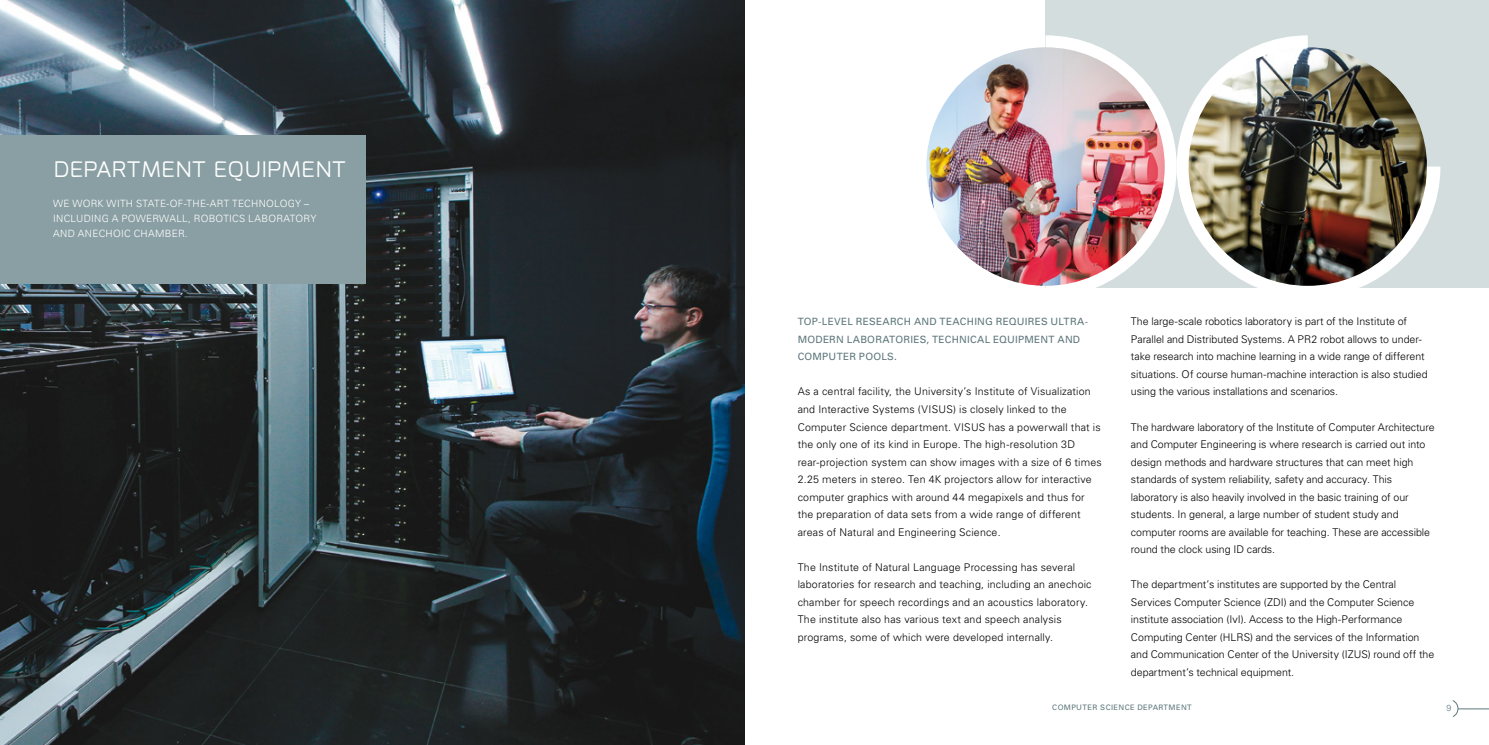
<style>
.page{position:relative;width:1489px;height:745px;background:#fff}
.page>*{position:absolute;margin:0;border:0;box-sizing:border-box;transform-origin:0 0}
.t1{font:300 27.5px "Exo";color:#fff}
.t2{font:300 10.62px/17.5px "Univers";color:#000}
.t3{font:10px/17.5px "Univers";letter-spacing:.025em;color:#5d767b}
.t4{font:300 10px/15px "Univers";letter-spacing:.025em;color:#fff}
.t5{font:300 8.75px "Univers";color:#5d767b}
.t6{font:7.5px "Univers";letter-spacing:.05em;color:#5d767b}
</style>
<div class="page">
<hr style="left:1457px;top:708px;width:31px;height:1px;background:#5d767b">
<svg style="left:1452px;top:700px;width:5px;height:16px"></svg>
<img style="left:0;top:0;width:744px;height:744px">
<div style="left:0;top:135px;width:365px;height:149px;background:#8a9fa3"></div>
<div style="left:1045px;top:0;width:443px;height:287px;background:#d3ddde"></div>
<img style="left:926px;top:47px;width:238px;height:238px;border-radius:119px">
<img style="left:1045px;top:35px;width:395px;height:253px">
<img style="left:1188px;top:47px;width:238px;height:238px;border-radius:119px">
<h1 class="t1" style="left:53px;top:149px;width:295px">department equipment</h1>
<p class="t4" style="left:53px;top:195px;width:265px">WE WORK WITH STATE-OF-THE-ART TECHNOLOGY –<br>INCLUDING A POWERWALL, ROBOTICS LABORATORY<br>AND ANECHOIC CHAMBER.</p>
<p class="t3" style="left:797px;top:313px;width:184px">TOP-LEVEL RESEARCH AN D TEACHING</p>
<p class="t3" style="left:797px;top:313px;width:292px;text-indent:198px">REQUI RES ULTRA-<br>MODERN LABORATORI ES, TECHNICAL EQUI PMENT AN D<br>COMPUTER POOLS.</p>
<p class="t2" style="left:797px;top:382px;width:305px">As a central facility, the University’s Institute of Visualization and Interactive Systems (VISUS) is closely linked to the Computer Science department. VISUS has a powerwall that is the only one of its kind in Europe. The high-resolution 3D rear-projection system can show images with a size of 6 times 2.25 meters in stereo. Ten 4K projectors allow for interactive computer graphics with around 44 megapixels and thus for the preparation of data sets from a wide range of different areas of Natural and Engineering Science.</p>
<p class="t2" style="left:797px;top:557px;width:295px">The Institute of Natural Language Processing has several laboratories for research and teaching, including an anechoic chamber for speech recordings and an acoustics laboratory.<br>The institute also has various text and speech analysis programs, some of which were developed internally.</p>
<p class="t2" style="left:1130px;top:312px;width:298px">The large-scale robotics laboratory is part of the Institute of Parallel and Distributed Systems. A PR2 robot allows to under&shy;take research into machine learning in a wide range of different situations. Of course human-machine interaction is also studied using the various installations and scenarios.</p>
<p class="t2" style="left:1130px;top:417px;width:305px">The hardware laboratory of the Institute of Computer Architecture and Computer Engineering is where research is carried out into design methods and hardware structures that can meet high standards of system reliability, safety and accuracy. This laboratory is also heavily involved in the basic training of our students. In general, a large number of student study and computer rooms are available for teaching. These are accessible round the clock using ID cards.</p>
<p class="t2" style="left:1130px;top:575px;width:305px">The department’s institutes are supported by the Central Services Computer Science (ZDI) and the Computer Science institute association (IvI). Access to the High-Performance Computing Center (HLRS) and the services of the Information and Communication Center of the University (IZUS) round off the department’s technical equipment.</p>
<p class="t6" style="left:1052px;top:702px;width:141px">COMPUTER SCIENCE DEPARTMENT</p>
<p class="t5" style="left:1446px;top:702px;width:6px">9</p>
</div>
